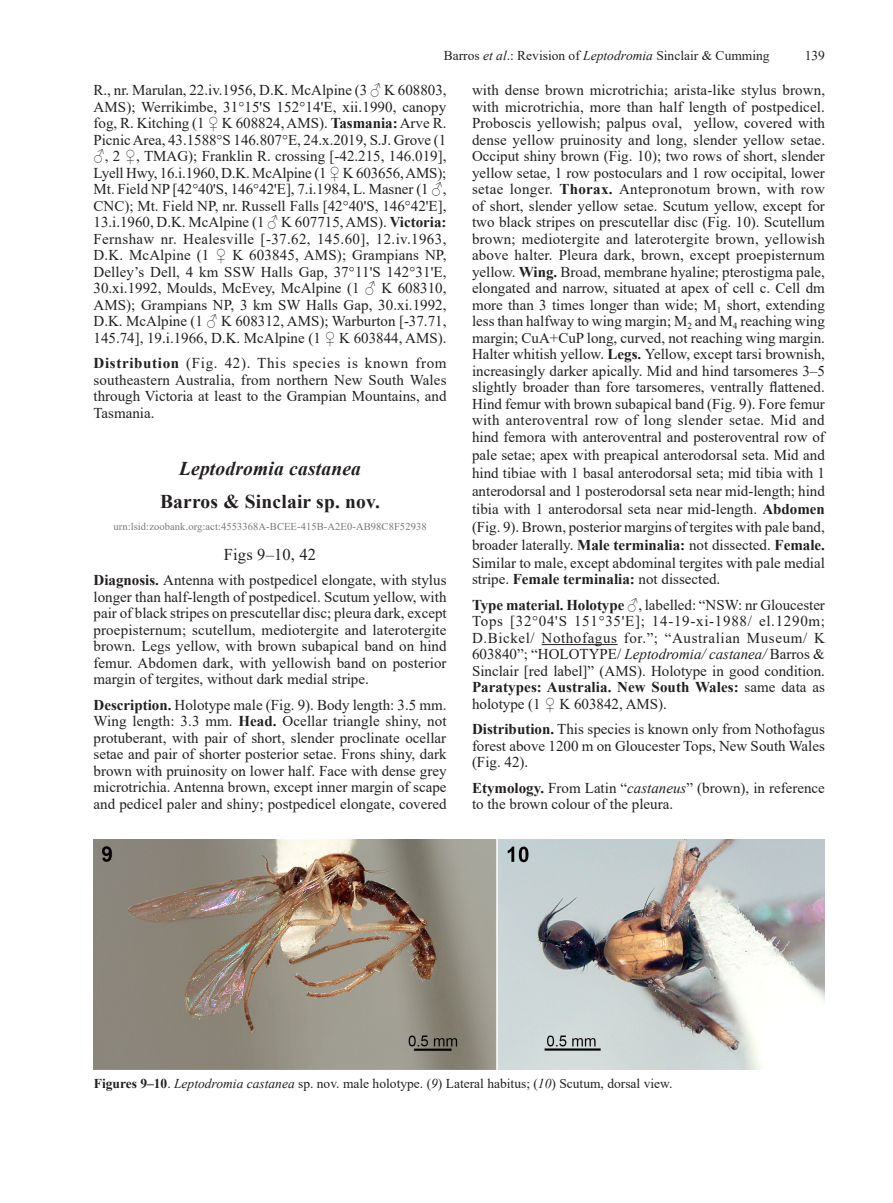
<style>
.page{position:relative;width:893px;height:1203px;background:#fff}
.page>*{position:absolute;margin:0;border:0;box-sizing:border-box;transform-origin:0 0}
.Heading_1{font:700 19.5px/33px "Times New Roman";letter-spacing:.01em;color:#231f20;text-align:center}
.AMsbf{font:16.5px "Times New Roman";letter-spacing:.01em;color:#231f20}
.AMbld{font:15px/16.5px "Times New Roman";color:#231f20;text-align:justify}
.AMfig{font:13.5px "Times New Roman";color:#231f20}
.AMgry{font:10.5px "Times New Roman";letter-spacing:.01em;color:#76787b}
.s1{font-style:italic}
.s2{font-weight:700}
</style>
<div class="page">
<hr style="left:542px;top:644px;width:76px;height:1px;background:#231f20">
<img style="left:94px;top:840px;width:731px;height:229px">
<p class="AMfig" style="left:444px;top:46px;width:327px">Barros <span class="s1">et al</span>.: Revision of <span class="s1">Leptodromia</span> Sinclair &amp; Cumming</p>
<p class="AMfig" style="left:805px;top:46px;width:22px">139</p>
<p class="AMbld" style="left:94px;top:82px;width:355px">R., nr. Marulan, 22.iv.1956, D.K. McAlpine (3 ♂ K 608803, AMS); Werrikimbe, 31°15'S 152°14'E, xii.1990, canopy fog, R. Kitching (1 ♀ K 608824, AMS). <span class="s2">Tasmania:</span> Arve R.<br>Picnic Area, 43.1588°S 146.807°E, 24.x.2019, S.J. Grove (1 ♂, 2 ♀, TMAG); Franklin R. crossing [-42.215, 146.019], Lyell Hwy, 16.i.1960, D.K. McAlpine (1 ♀ K 603656, AMS); Mt. Field NP [42°40'S, 146°42'E], 7.i.1984, L. Masner (1 ♂, CNC); Mt. Field NP, nr. Russell Falls [42°40'S, 146°42'E], 13.i.1960, D.K. McAlpine (1 ♂ K 607715, AMS). <span class="s2">Victoria:<br></span>Fernshaw nr. Healesville [-37.62, 145.60], 12.iv.1963, D.K. McAlpine (1 ♀ K 603845, AMS); Grampians NP, Delley’s Dell, 4 km SSW Halls Gap, 37°11'S 142°31'E, 30.xi.1992, Moulds, McEvey, McAlpine (1 ♂ K 608310, AMS); Grampians NP, 3 km SW Halls Gap, 30.xi.1992, D.K. McAlpine (1 ♂ K 608312, AMS); Warburton [-37.71, 145.74], 19.i.1966, D.K. McAlpine (1 ♀ K 603844, AMS).</p>
<p class="AMbld" style="left:94px;top:355px;width:354px"><span class="s2">Distribution</span> (Fig. 42). This species is known from southeastern Australia, from northern New South Wales through Victoria at least to the Grampian Mountains, and Tasmania.</p>
<p class="AMbld" style="left:472px;top:82px;width:355px">with dense brown microtrichia; arista-like stylus brown, with microtrichia, more than half length of postpedicel.<br>Proboscis yellowish; palpus oval, yellow, covered with dense yellow pruinosity and long, slender yellow setae.<br>Occiput shiny brown (Fig. 10); two rows of short, slender yellow setae, 1 row postoculars and 1 row occipital, lower setae longer. <span class="s2">Thorax.</span> Antepronotum brown, with row of short, slender yellow setae. Scutum yellow, except for two black stripes on prescutellar disc (Fig. 10). Scutellum brown; mediotergite and laterotergite brown, yellowish above halter. Pleura dark, brown, except proepisternum yellow. <span class="s2">Wing.</span> Broad, membrane hyaline; pterostigma pale, elongated and narrow, situated at apex of cell c. Cell dm more than 3 times longer than wide; M<sub>1</sub> short, extending less than halfway to wing margin; M<sub>2</sub> and M<sub>4</sub> reaching wing margin; CuA+CuP long, curved, not reaching wing margin.<br>Halter whitish yellow. <span class="s2">Legs.</span> Yellow, except tarsi brownish, increasingly darker apically. Mid and hind tarsomeres 3–5 slightly broader than fore tarsomeres, ventrally flattened.<br>Hind femur with brown subapical band (Fig. 9). Fore femur with anteroventral row of long slender setae. Mid and hind femora with anteroventral and posteroventral row of</p>
<p class="AMbld" style="left:472px;top:445px;width:354px;line-height:18px">pale setae; apex with preapical anterodorsal seta. Mid and hind tibiae with 1 basal anterodorsal seta; mid tibia with 1 anterodorsal and 1 posterodorsal seta near mid-length; hind tibia with 1 anterodorsal seta near mid-length. <span class="s2">Abdomen </span>(Fig. 9). Brown, posterior margins of tergites with pale band, broader laterally. <span class="s2">Male terminalia:</span> not dissected. <span class="s2">Female.<br></span>Similar to male, except abdominal tergites with pale medial</p>
<p class="AMbld" style="left:472px;top:571px;width:250px">stripe. <span class="s2">Female terminalia:</span> not dissected.</p>
<p class="AMbld" style="left:472px;top:596px;width:355px"><span class="s2">Type material. Holotype</span> ♂, labelled: “NSW: nr Gloucester Tops [32°04'S 151°35'E]; 14-19-xi-1988/ el.1290m; D.Bickel/ Nothofagus for.”; “Australian Museum/ K 603840”; “HOLOTYPE/ <span class="s1">Leptodromia/ castanea/</span> Barros &amp; Sinclair [red label]” (AMS). Holotype in good condition.<br><span class="s2">Paratypes: Australia. New South Wales:</span> same data as holotype (1 ♀ K 603842, AMS).</p>
<p class="AMbld" style="left:472px;top:721px;width:354px"><span class="s2">Distribution.</span> This species is known only from Nothofagus forest above 1200 m on Gloucester Tops, New South Wales (Fig. 42).</p>
<p class="AMbld" style="left:472px;top:779px;width:354px"><span class="s2">Etymology.</span> From Latin “<span class="s1">castaneus</span>” (brown), in reference to the brown colour of the pleura.</p>
<p class="Heading_1" style="left:160px;top:451px;width:221px"><span class="s1">Leptodromia castanea<br></span>Barros &amp; Sinclair sp. nov.</p>
<p class="AMgry" style="left:113px;top:519px;width:315px">urn:lsid:zoobank.org:act:4553368A-BCEE-415B-A2E0-AB98C8F52938</p>
<p class="AMsbf" style="left:224px;top:542px;width:94px">Figs 9–10, 42</p>
<p class="AMbld" style="left:94px;top:571px;width:355px"><span class="s2">Diagnosis.</span> Antenna with postpedicel elongate, with stylus longer than half-length of postpedicel. Scutum yellow, with pair of black stripes on prescutellar disc; pleura dark, except proepisternum; scutellum, mediotergite and laterotergite brown. Legs yellow, with brown subapical band on hind femur. Abdomen dark, with yellowish band on posterior margin of tergites, without dark medial stripe.</p>
<p class="AMbld" style="left:94px;top:696px;width:355px"><span class="s2">Description.</span> Holotype male (Fig. 9). Body length: 3.5 mm.<br>Wing length: 3.3 mm. <span class="s2">Head.</span> Ocellar triangle shiny, not protuberant, with pair of short, slender proclinate ocellar setae and pair of shorter posterior setae. Frons shiny, dark brown with pruinosity on lower half. Face with dense grey microtrichia. Antenna brown, except inner margin of scape and pedicel paler and shiny; postpedicel elongate, covered</p>
<p class="AMfig" style="left:94px;top:1074px;width:580px"><span class="s2">Figures 9–10</span>. <span class="s1">Leptodromia castanea</span> sp. nov. male holotype. (<span class="s1">9</span>) Lateral habitus; (<span class="s1">10</span>) Scutum, dorsal view.</p>
</div>
